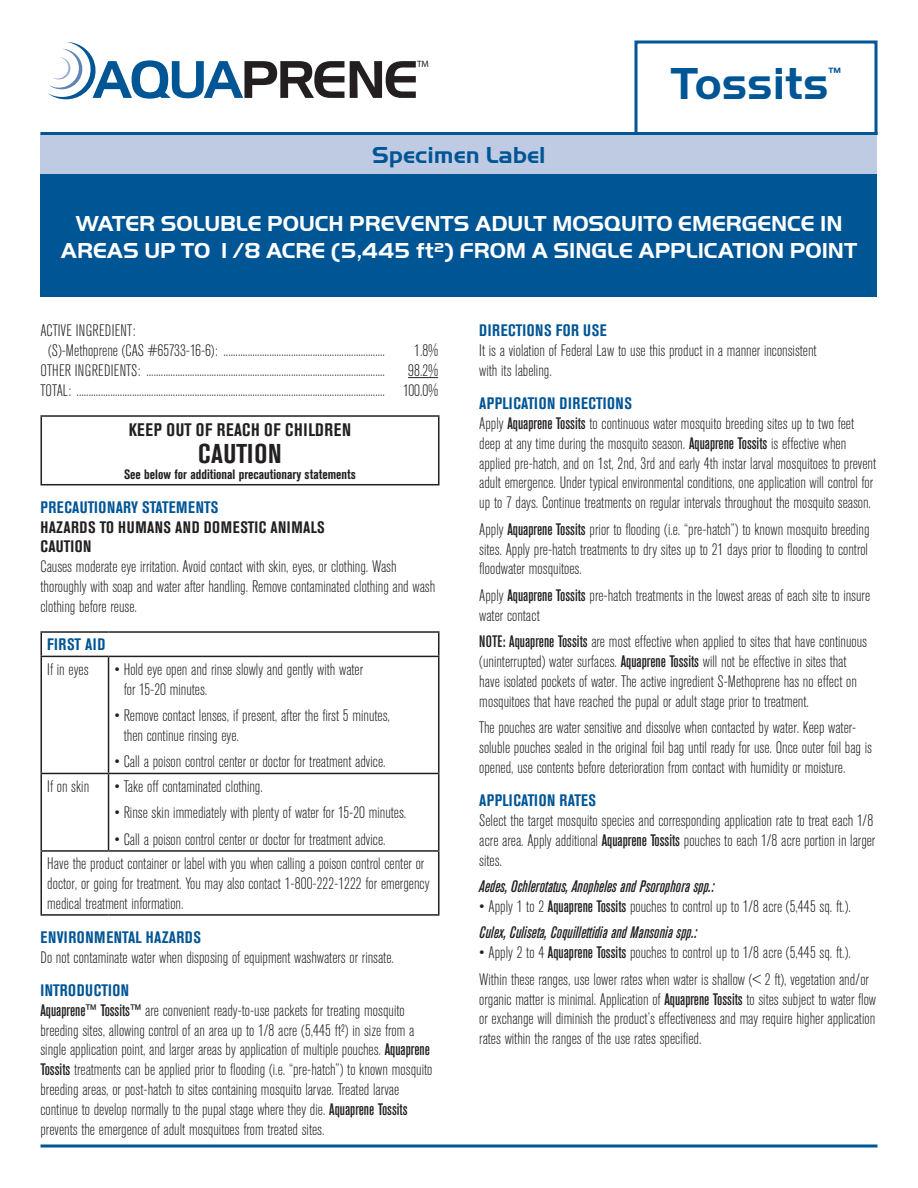
<style>
.page{position:relative;width:918px;height:1188px;background:#fff}
.page>*{position:absolute;margin:0;border:0;box-sizing:border-box;transform-origin:0 0}
.t1{font:51.3px "Handel Gothic BT";letter-spacing:-.03em;color:#231f20}
.t2{font:46.5px "Handel Gothic";color:#005595}
.t3{font:700 condensed 27px "Akzidenz Grotesk BE";letter-spacing:.02em;color:#231f20}
.t4{font:24px "Handel Gothic";color:#005595}
.t5{font:22.5px/27px "Handel Gothic";color:#fff;text-align:center}
.t6{font:700 condensed 18px "Akzidenz Grotesk BE";letter-spacing:.035em;color:#231f20}
.t7{font:300 condensed 16.5px/19.8px "Akzidenz Grotesk BE";color:#231f20}
.t8{font:300 condensed 16.5px "Akzidenz Grotesk BE";letter-spacing:.02em;color:#231f20}
.t9{font:700 condensed 16.5px "Akzidenz Grotesk BE";letter-spacing:.02em;color:#005595}
.t10{font:italic 500 condensed 16.5px "Akzidenz Grotesk BE";color:#231f20}
.t11{font:700 condensed 16.5px/19.8px "Akzidenz Grotesk BE";letter-spacing:.02em;color:#231f20}
.t12{font:13.95px "Handel Gothic";color:#005595}
.t13{font:700 condensed 13.5px "Akzidenz Grotesk BE";color:#231f20}
.t14{font:9.15px "Myriad";color:#231f20}
.s1{color:#005595}
.s2{font-weight:700;color:#005595}
.s3{font-weight:500}
.s4{font-weight:500;font-style:italic}
</style>
<div class="page">
<div style="left:634px;top:40px;width:244px;height:95px;border:3px solid #005595"></div>
<div style="left:40px;top:134px;width:838px;height:40px;background:#bfcbe3"></div>
<hr style="left:408px;top:377px;width:30px;height:1px;background:#231f20">
<hr style="left:40px;top:415px;width:400px;height:2px;background:#231f20">
<hr style="left:40px;top:417px;width:2px;height:67px;background:#231f20">
<hr style="left:438px;top:417px;width:2px;height:67px;background:#231f20">
<hr style="left:40px;top:484px;width:400px;height:1px;background:#231f20">
<hr style="left:40px;top:631px;width:69px;height:2px;background:#231f20">
<hr style="left:40px;top:633px;width:2px;height:23px;background:#231f20">
<hr style="left:109px;top:631px;width:331px;height:2px;background:#231f20">
<hr style="left:438px;top:633px;width:2px;height:23px;background:#231f20">
<hr style="left:40px;top:656px;width:69px;height:1px;background:#231f20">
<hr style="left:40px;top:657px;width:2px;height:116px;background:#231f20">
<hr style="left:109px;top:656px;width:331px;height:1px;background:#231f20">
<hr style="left:108px;top:657px;width:1px;height:116px;background:#231f20">
<hr style="left:438px;top:657px;width:2px;height:116px;background:#231f20">
<hr style="left:40px;top:773px;width:69px;height:1px;background:#231f20">
<hr style="left:40px;top:774px;width:2px;height:76px;background:#231f20">
<hr style="left:109px;top:773px;width:331px;height:1px;background:#231f20">
<hr style="left:108px;top:774px;width:1px;height:76px;background:#231f20">
<hr style="left:438px;top:774px;width:2px;height:76px;background:#231f20">
<hr style="left:40px;top:850px;width:69px;height:2px;background:#231f20">
<hr style="left:40px;top:852px;width:2px;height:62px;background:#231f20">
<hr style="left:109px;top:850px;width:331px;height:2px;background:#231f20">
<hr style="left:438px;top:852px;width:2px;height:62px;background:#231f20">
<hr style="left:40px;top:914px;width:69px;height:2px;background:#231f20">
<hr style="left:109px;top:914px;width:331px;height:2px;background:#231f20">
<svg style="left:48px;top:42px;width:48px;height:58px"></svg>
<div style="left:40px;top:174px;width:838px;height:123px;background:#005595"></div>
<svg style="left:40px;top:1144px;width:838px;height:4px;background:#3f7faf"></svg>
<hr style="left:40px;top:132px;width:838px;height:3px;background:#005595">
<h1 class="t1" style="left:94px;top:49px;width:326px"><span class="s1">AQUA</span>PRENE</h1>
<p class="t14" style="left:417px;top:60px;width:13px">TM</p>
<h3 class="t4" style="left:372px;top:141px;width:175px">Specimen Label</h3>
<h2 class="t2" style="left:671px;top:56px;width:159px">Tossits</h2>
<p class="t12" style="left:829px;top:64px;width:14px">™</p>
<h3 class="t5" style="left:61px;top:209px;width:798px">WATER SOLUBLE POUCH PREVENTS ADULT MOSQUITO EMERGENCE IN<br>AREAS UP TO 1/8 ACRE (5,445 ft²) FROM A SINGLE APPLICATION POINT</h3>
<p class="t7" style="left:48px;top:321px;width:338px;text-indent:-8px">ACTIVE INGREDIENT:<br>(S)-Methoprene (CAS #65733-16-6): ...................................................................</p>
<p class="t7" style="left:414px;top:341px;width:25px">1.8%</p>
<p class="t7" style="left:40px;top:361px;width:399px;text-align:right">98.2%<br>TOTAL: ................................................................................................................................ 100.0%</p>
<p class="t6" style="left:129px;top:419px;width:224px">KEEP OUT OF REACH OF CHILDREN</p>
<h3 class="t3" style="left:198px;top:438px;width:85px">CAUTION</h3>
<p class="t13" style="left:124px;top:466px;width:233px">See below for additional precautionary statements</p>
<p class="t9" style="left:40px;top:498px;width:179px">PRECAUTIONARY STATEMENTS</p>
<p class="t11" style="left:40px;top:517px;width:286px">HAZARDS TO HUMANS AND DOMESTIC ANIMALS<br>CAUTION</p>
<p class="t7" style="left:40px;top:557px;width:396px">Causes moderate eye irritation. Avoid contact with skin, eyes, or clothing. Wash thoroughly with soap and water after handling. Remove contaminated clothing and wash clothing before reuse.</p>
<p class="t9" style="left:47px;top:635px;width:59px">FIRST AID</p>
<p class="t7" style="left:47px;top:660px;width:43px">If in eyes</p>
<p class="t7" style="left:124px;top:660px;width:241px;text-indent:-9px">• Hold eye open and rinse slowly and gently with water for 15-20 minutes.</p>
<p class="t7" style="left:124px;top:706px;width:268px;text-indent:-9px">• Remove contact lenses, if present, after the first 5 minutes, then continue rinsing eye.</p>
<p class="t7" style="left:115px;top:752px;width:273px">• Call a poison control center or doctor for treatment advice.</p>
<p class="t7" style="left:47px;top:777px;width:43px">If on skin</p>
<p class="t7" style="left:115px;top:777px;width:150px">• Take off contaminated clothing.</p>
<p class="t7" style="left:115px;top:803px;width:293px">• Rinse skin immediately with plenty of water for 15-20 minutes.</p>
<p class="t7" style="left:47px;top:828px;width:379px;line-height:24.3px;text-indent:67px">• Call a poison control center or doctor for treatment advice.<br>Have the product container or label with you when calling a poison control center or</p>
<p class="t7" style="left:47px;top:874px;width:384px">doctor, or going for treatment. You may also contact 1-800-222-1222 for emergency medical treatment information.</p>
<p class="t9" style="left:40px;top:928px;width:162px">ENVIRONMENTAL HAZARDS</p>
<p class="t7" style="left:40px;top:948px;width:355px">Do not contaminate water when disposing of equipment washwaters or rinsate.</p>
<p class="t7" style="left:40px;top:981px;width:393px"><span class="s2">INTRODUCTION<br></span><span class="s3">Aquaprene™ Tossits™</span> are convenient ready-to-use packets for treating mosquito breeding sites, allowing control of an area up to 1/8 acre (5,445 ft²) in size from a single application point, and larger areas by application of multiple pouches. <span class="s3">Aquaprene Tossits</span> treatments can be applied prior to flooding (i.e. “pre-hatch”) to known mosquito breeding areas, or post-hatch to sites containing mosquito larvae. Treated larvae continue to develop normally to the pupal stage where they die. <span class="s3">Aquaprene Tossits </span>prevents the emergence of adult mosquitoes from treated sites.</p>
<p class="t8" style="left:40px;top:361px;width:346px">OTHER INGREDIENTS: ...................................................................................................</p>
<p class="t9" style="left:479px;top:321px;width:129px">DIRECTIONS FOR USE</p>
<p class="t7" style="left:479px;top:341px;width:339px">It is a violation of Federal Law to use this product in a manner inconsistent with its labeling.</p>
<p class="t7" style="left:479px;top:394px;width:398px"><span class="s2">APPLICATION DIRECTIONS<br></span>Apply <span class="s3">Aquaprene Tossits</span> to continuous water mosquito breeding sites up to two feet deep at any time during the mosquito season. <span class="s3">Aquaprene Tossits</span> is effective when applied pre-hatch, and on 1st, 2nd, 3rd and early 4th instar larval mosquitoes to prevent adult emergence. Under typical environmental conditions, one application will control for up to 7 days. Continue treatments on regular intervals throughout the mosquito season.</p>
<p class="t7" style="left:479px;top:520px;width:392px;text-align:justify">Apply <span class="s3">Aquaprene Tossits</span> prior to flooding (i.e. “pre-hatch”) to known mosquito breeding sites. Apply pre-hatch treatments to dry sites up to 21 days prior to flooding to control floodwater mosquitoes.</p>
<p class="t7" style="left:479px;top:586px;width:392px">Apply <span class="s3">Aquaprene Tossits</span> pre-hatch treatments in the lowest areas of each site to insure water contact</p>
<p class="t7" style="left:479px;top:632px;width:389px"><span class="s3">NOTE: Aquaprene Tossits</span> are most effective when applied to sites that have continuous (uninterrupted) water surfaces. <span class="s3">Aquaprene Tossits</span> will not be effective in sites that have isolated pockets of water. The active ingredient S-Methoprene has no effect on mosquitoes that have reached the pupal or adult stage prior to treatment.</p>
<p class="t7" style="left:479px;top:718px;width:394px">The pouches are water sensitive and dissolve when contacted by water. Keep water&shy;soluble pouches sealed in the original foil bag until ready for use. Once outer foil bag is opened, use contents before deterioration from contact with humidity or moisture.</p>
<p class="t9" style="left:479px;top:791px;width:118px">APPLICATION RATES</p>
<p class="t7" style="left:479px;top:811px;width:398px">Select the target mosquito species and corresponding application rate to treat each 1/8 acre area. Apply additional <span class="s3">Aquaprene Tossits</span> pouches to each 1/8 acre portion in larger sites.</p>
<p class="t10" style="left:479px;top:877px;width:236px">Aedes, Ochlerotatus, Anopheles and Psorophora spp.:</p>
<p class="t7" style="left:479px;top:893px;width:373px;line-height:26.5px">• Apply 1 to 2 <span class="s3">Aquaprene Tossits</span> pouches to control up to 1/8 acre (5,445 sq. ft.).<br><span class="s4">Culex, Culiseta, Coquillettidia and Mansonia spp.:</span></p>
<p class="t7" style="left:479px;top:940px;width:391px;line-height:26.5px">• Apply 2 to 4 <span class="s3">Aquaprene Tossits</span> pouches to control up to 1/8 acre (5,445 sq. ft.).<br>Within these ranges, use lower rates when water is shallow (&lt; 2 ft), vegetation and/or</p>
<p class="t7" style="left:479px;top:990px;width:398px;text-align:justify">organic matter is minimal. Application of <span class="s3">Aquaprene Tossits</span> to sites subject to water flow or exchange will diminish the product’s effectiveness and may require higher application rates within the ranges of the use rates specified.</p>
</div>
